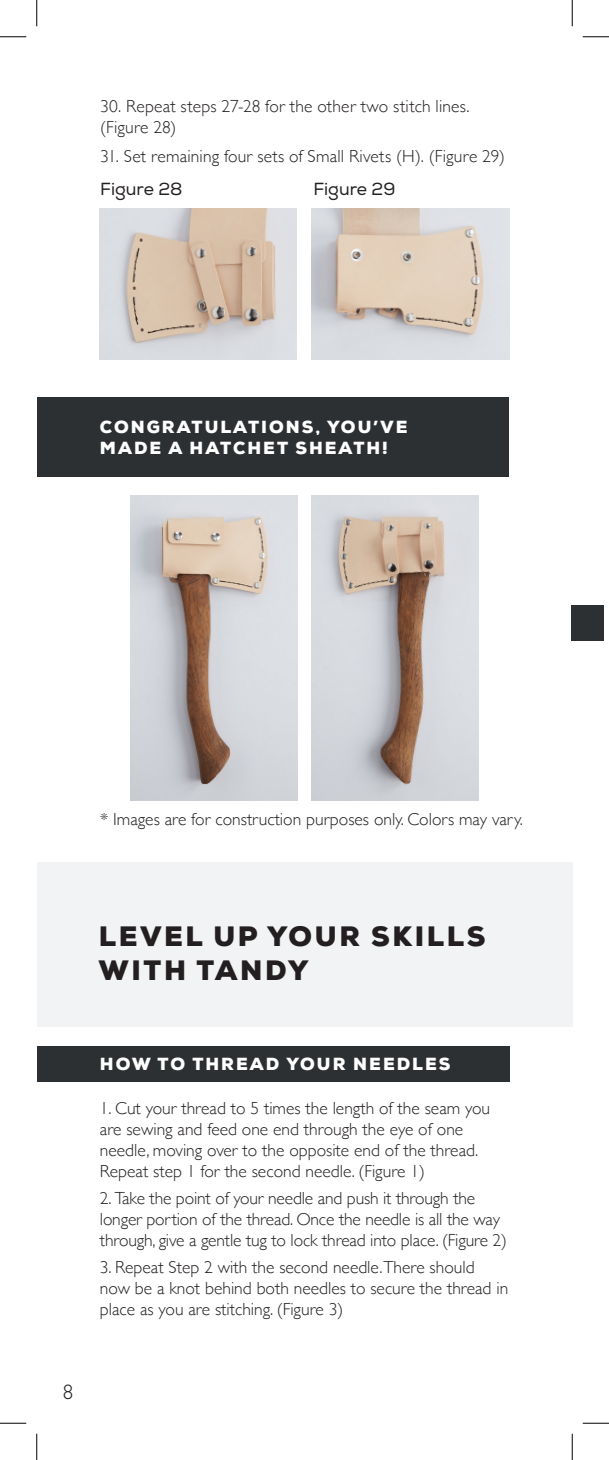
<style>
.page{position:relative;width:609px;height:1460px;background:#fff}
.page>*{position:absolute;margin:0;border:0;box-sizing:border-box;transform-origin:0 0}
.t1{font:900 28px/33.6px "Nexa";letter-spacing:.095em;color:#231f20}
.t2{font:300 21px "Gill Sans Nova";color:#231f20}
.t3{font:300 17.5px/21px "Gill Sans";color:#231f20}
.t4{font:900 17.5px/21px "Nexa";letter-spacing:.115em;color:#fff}
.t5{font:17.5px "Nexa";color:#231f20}
</style>
<div class="page">
<img style="left:100px;top:208px;width:196px;height:152px">
<img style="left:312px;top:208px;width:197px;height:152px">
<div style="left:37px;top:397px;width:471px;height:80px;background:#2d3032"></div>
<img style="left:131px;top:496px;width:167px;height:304px">
<img style="left:311px;top:496px;width:167px;height:304px">
<div style="left:37px;top:862px;width:536px;height:165px;background:#f2f3f4"></div>
<div style="left:37px;top:1046px;width:473px;height:36px;background:#2d3032"></div>
<div style="left:572px;top:605px;width:32px;height:36px;background:#2d3032"></div>
<svg style="left:0;top:36px;width:26px;height:1px"></svg>
<svg style="left:583px;top:36px;width:26px;height:1px"></svg>
<svg style="left:0;top:1422px;width:26px;height:1px"></svg>
<svg style="left:583px;top:1422px;width:26px;height:1px"></svg>
<svg style="left:36px;top:0;width:1px;height:26px"></svg>
<svg style="left:36px;top:1433px;width:1px;height:27px"></svg>
<svg style="left:572px;top:0;width:1px;height:26px"></svg>
<svg style="left:572px;top:1433px;width:1px;height:27px"></svg>
<p class="t3" style="left:100px;top:95px;width:371px">30. Repeat steps 27-28 for the other two stitch lines. (Figure 28)</p>
<p class="t3" style="left:100px;top:145px;width:407px">31. Set remaining four sets of Small Rivets (H). (Figure 29)</p>
<p class="t5" style="left:100px;top:179px;width:84px">Figure 28</p>
<p class="t5" style="left:313px;top:179px;width:84px">Figure 29</p>
<p class="t4" style="left:100px;top:416px;width:309px">CONGRATULATIONS, YOU’VE<br>MADE A HATCHET SHEATH!</p>
<p class="t3" style="left:100px;top:808px;width:424px">* Images are for construction purposes only. Colors may vary.</p>
<p class="t1" style="left:99px;top:920px;width:388px">LEVEL UP YOUR SKILLS<br>WITH TANDY</p>
<p class="t2" style="left:63px;top:1379px;width:12px">8</p>
<p class="t4" style="left:100px;top:1053px;width:352px">HOW TO THREAD YOUR NEEDLES</p>
<p class="t3" style="left:100px;top:1096px;width:392px">1. Cut your thread to 5 times the length of the seam you are sewing and feed one end through the eye of one needle, moving over to the opposite end of the thread.<br>Repeat step 1 for the second needle. (Figure 1)</p>
<p class="t3" style="left:100px;top:1187px;width:409px">2. Take the point of your needle and push it through the longer portion of the thread. Once the needle is all the way through, give a gentle tug to lock thread into place. (Figure 2)</p>
<p class="t3" style="left:100px;top:1256px;width:410px">3. Repeat Step 2 with the second needle.There should now be a knot behind both needles to secure the thread in place as you are stitching. (Figure 3)</p>
</div>
